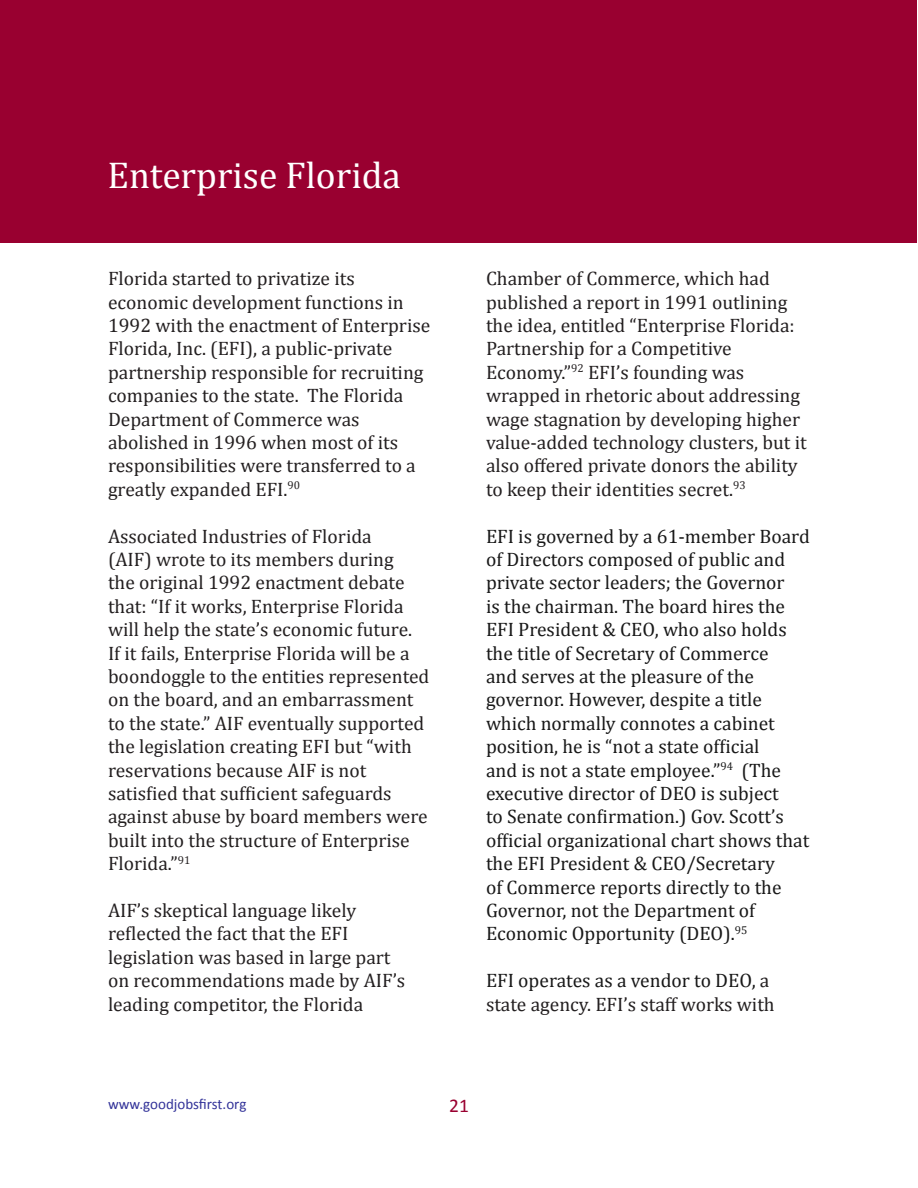
<style>
.page{position:relative;width:918px;height:1188px;background:#fff}
.page>*{position:absolute;margin:0;border:0;box-sizing:border-box;transform-origin:0 0}
.t1{font:37.5px "Cambria";color:#fff}
.t2{font:19.5px/23.4px "Cambria";color:#231f20}
.t3{font:19.5px/23.4px "Cambria";color:#181818}
.t4{font:19.5px "Calibri";color:#990030}
.t5{font:15px "Calibri";color:#339}
.s1{color:#231f20}
.s2{color:#181818}
</style>
<div class="page">
<div style="left:1px;top:1px;width:916px;height:242px;background:#990030"></div>
<h1 class="t1" style="left:107px;top:153px;width:295px">Enterprise Florida</h1>
<p class="t2" style="left:108px;top:267px;width:324px">Florida started to privatize its economic development functions in 1992 with the enactment of Enterprise Florida, Inc. (EFI), a public-private partnership responsible for recruiting companies to the state. The Florida Department of Commerce was abolished in 1996 when most of its responsibilities were transferred to a greatly expanded EFI.<sup>90</sup></p>
<p class="t2" style="left:108px;top:524px;width:323px">Associated Industries of Florida<br>(AIF) wrote to its members during<br>the original 1992 enactment debate that: “If it works, Enterprise Florida will help the state’s economic future.<br>If it fails, Enterprise Florida will be a boondoggle to the entities represented on the board, and an embarrassment to the state.” AIF eventually supported the legislation creating EFI but “with reservations because AIF is not satisfied that sufficient safeguards against abuse by board members were built into the structure of Enterprise Florida.”<sup>91</sup></p>
<p class="t2" style="left:108px;top:899px;width:299px">AIF’s skeptical language likely reflected the fact that the EFI legislation was based in large part on recommendations made by AIF’s leading competitor, the Florida</p>
<p class="t2" style="left:486px;top:267px;width:322px">Chamber of Commerce, which had published a report in 1991 outlining the idea, entitled “Enterprise Florida:<br>Partnership for a Competitive Economy.”<sup>92</sup> EFI’s founding was wrapped in rhetoric about addressing wage stagnation by developing higher value-added technology clusters, but it also offered private donors the ability to keep their identities secret.<sup>93</sup></p>
<p class="t3" style="left:486px;top:524px;width:325px">EFI is governed by a 61-member Board of Directors composed of public and private sector leaders; the Governor<br>is the chairman. The board hires the EFI President &amp; CEO, who also holds the title of Secretary of Commerce<br>and serves at the pleasure of the governor. However, despite a title which normally connotes a cabinet position, he is “not a state official<br>and is not a state employee.”<sup>94</sup> (The executive director of DEO is subject<br>to Senate confirmation.) Gov. Scott’s official organizational chart shows that the EFI President &amp; CEO/Secretary<br>of Commerce reports directly to the Governor, not <span class="s1">the</span> Department of Economic Opportunity (DEO).<sup>95</sup></p>
<p class="t2" style="left:486px;top:969px;width:290px"><span class="s2">EFI operates as a vendor to DEO,</span> a state agency. EFI’s staff works with</p>
<p class="t5" style="left:108px;top:1095px;width:140px">www.goodjobsfirst.org</p>
<p class="t4" style="left:449px;top:1093px;width:10px">21</p>
</div>
